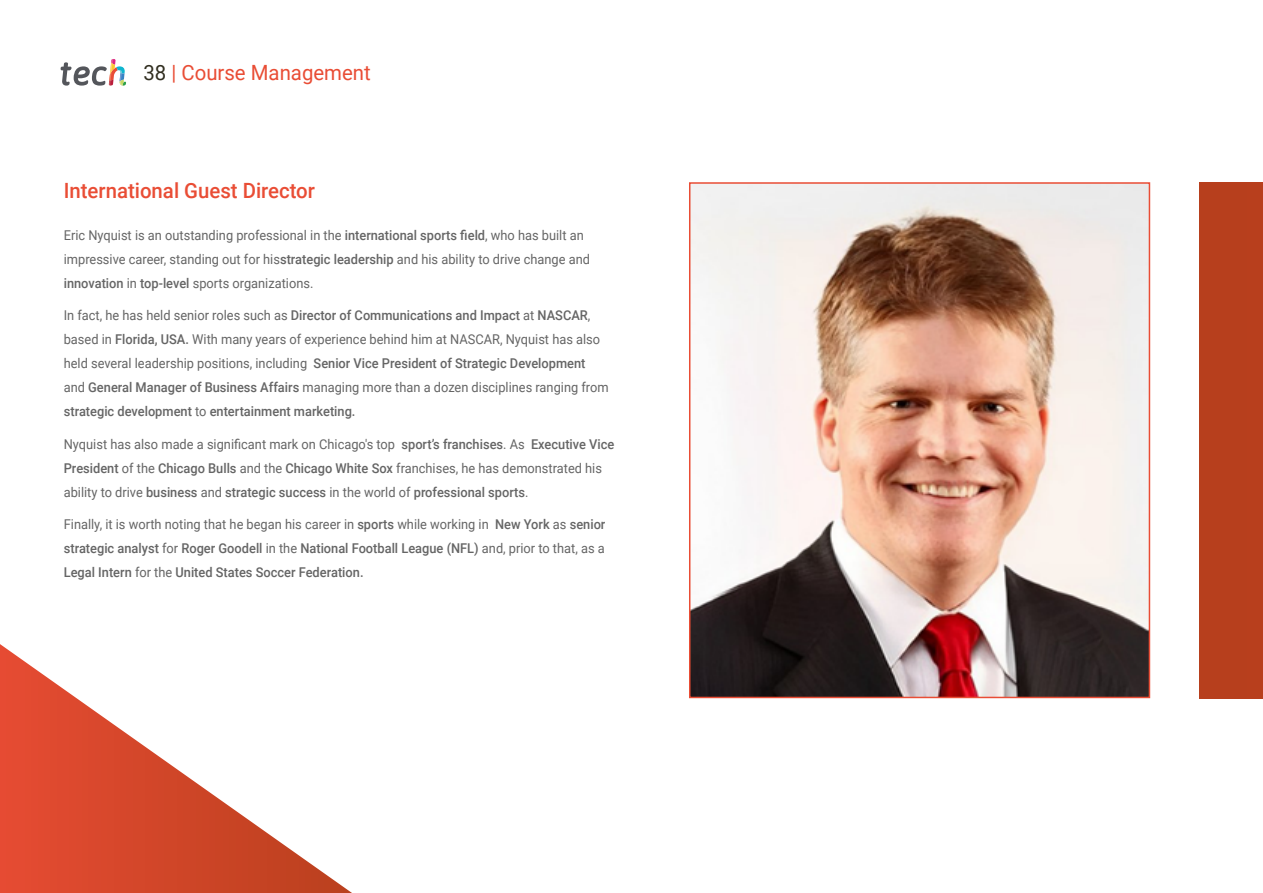
<style>
.page{position:relative;width:1263px;height:893px;background:#fff}
.page>*{position:absolute;margin:0;border:0;box-sizing:border-box;transform-origin:0 0}
.t1{font:500 21px "Roboto";color:#e94d35}
.t2{font:21px "Roboto";color:#e94d35}
.t3{font:13.5px/24px "Roboto";color:#656565;scale:.95 1}
.t4{font:500 13.5px/24px "Roboto";color:#656565;text-align:justify;scale:.95 1}
.s1{color:#312e20}
.s2{font-weight:500}
.s3{font-weight:400}
</style>
<div class="page">
<svg style="left:61px;top:59px;width:65px;height:27px"></svg>
<svg style="left:0;top:644px;width:352px;height:249px"></svg>
<img style="left:692px;top:185px;width:455px;height:510px">
<div style="left:689px;top:182px;width:461px;height:516px;border:2px solid #e94d35"></div>
<div style="left:1199px;top:182px;width:64px;height:516px;background:#b73f1d"></div>
<h1 class="t2" style="left:144px;top:57px;width:229px"><span class="s1">38</span> | Course Management</h1>
<h1 class="t1" style="left:64px;top:176px;width:253px">International Guest Director</h1>
<p class="t3" style="left:64px;top:222px;width:555px">Eric Nyquist is an outstanding professional in the <span class="s2">international sports field</span>, who has built an impressive career, standing out for his<span class="s2">strategic leadership</span> and his ability to drive change and <span class="s2">innovation</span> in <span class="s2">top-level</span> sports organizations.</p>
<p class="t3" style="left:64px;top:303px;width:575px">In fact, he has held senior roles such as <span class="s2">Director of Communications and Impact</span> at <span class="s2">NASCAR</span>, based in <span class="s2">Florida, USA.</span> With many years of experience behind him at NASCAR, Nyquist has also held several leadership positions, including <span class="s2">Senior Vice President of Strategic Development </span>and <span class="s2">General Manager of Business Affairs</span> managing more than a dozen disciplines ranging from <span class="s2">strategic development</span> to <span class="s2">entertainment marketing.</span></p>
<p class="t3" style="left:64px;top:431px;width:581px">Nyquist has also made a significant mark on Chicago's top <span class="s2">sport’s franchises</span>. As <span class="s2">Executive Vice<br>President</span> of the <span class="s2">Chicago Bulls</span> and the <span class="s2">Chicago White Sox</span> franchises, he has demonstrated his ability to drive <span class="s2">business</span> and <span class="s2">strategic success</span> in the world of <span class="s2">professional sports</span>.</p>
<p class="t4" style="left:64px;top:512px;width:572px"><span class="s3">Finally, it is worth noting that he began his career in</span> sports <span class="s3">while working in</span> New York <span class="s3">as</span> senior strategic analyst <span class="s3">for</span> Roger Goodell <span class="s3">in the</span> National Football League (NFL) <span class="s3">and, prior to that, as a </span>Legal Intern <span class="s3">for the</span> United States Soccer Federation.</p>
</div>
